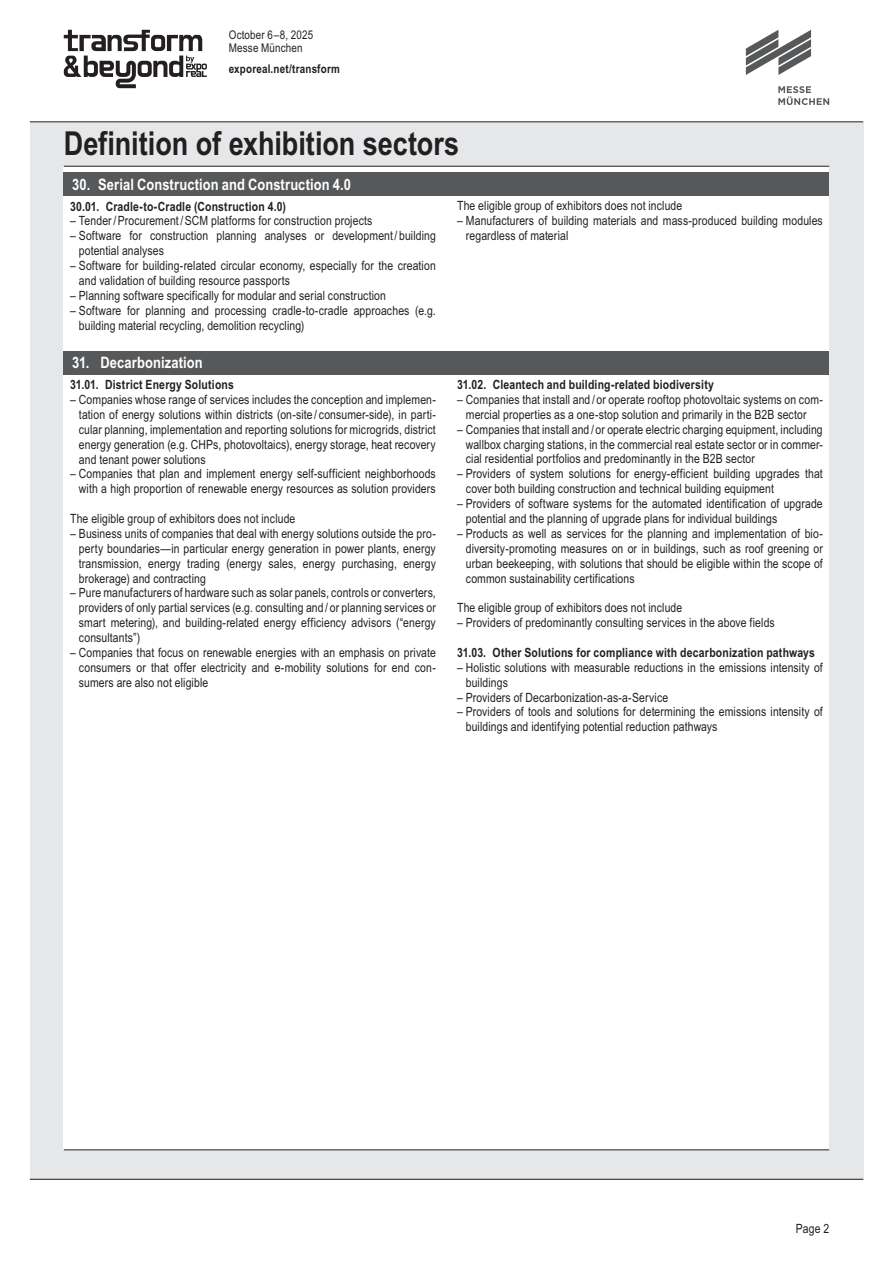
<style>
.page{position:relative;width:893px;height:1263px;background:#fff}
.page>*{position:absolute;margin:0;border:0;box-sizing:border-box;transform-origin:0 0}
.t1{font:700 33px "Arial Narrow";letter-spacing:-.005em;color:#231f20}
.t2{font:700 15.75px "Arial Narrow";letter-spacing:.005em;color:#fff}
.t3{font:12.75px/14.9px "Arial Narrow";letter-spacing:.01em;color:#231f20}
.t4{font:700 12.75px "Arial Narrow";letter-spacing:.015em;color:#231f20}
.t5{font:12px/13.5px "Arial Narrow";letter-spacing:.015em;color:#231f20}
.t6{font:700 12px "Arial Narrow";letter-spacing:.015em;color:#231f20}
</style>
<div class="page">
<svg style="left:64px;top:30px;width:143px;height:58px"></svg>
<svg style="left:746px;top:30px;width:65px;height:45px"></svg>
<svg style="left:778px;top:86px;width:51px;height:19px"></svg>
<div style="left:30px;top:122px;width:833px;height:1057px;background:#e6e7e9"></div>
<hr style="left:30px;top:1179px;width:833px;height:1px;background:#231f20">
<div style="left:64px;top:167px;width:765px;height:983px;background:#fff"></div>
<hr style="left:30px;top:121px;width:833px;height:1px;background:#231f20">
<hr style="left:64px;top:1149px;width:765px;height:1px;background:#231f20">
<hr style="left:64px;top:166px;width:765px;height:1px;background:#231f20">
<div style="left:64px;top:172px;width:765px;height:24px;background:#57585a"></div>
<div style="left:64px;top:351px;width:765px;height:23px;background:#57585a"></div>
<p class="t5" style="left:229px;top:27px;width:86px">October 6–8, 2025<br>Messe München</p>
<p class="t6" style="left:229px;top:60px;width:113px">exporeal.net/transform</p>
<h1 class="t1" style="left:64px;top:118px;width:397px">Definition of exhibition sectors</h1>
<p class="t2" style="left:72px;top:172px;width:280px">30. Serial Construction and Construction 4.0</p>
<p class="t4" style="left:70px;top:196px;width:217px">30.01. Cradle-to-Cradle (Construction 4.0)</p>
<p class="t3" style="left:70px;top:213px;width:304px">– Tender/Procurement /SCM platforms for construction projects</p>
<p class="t3" style="left:79px;top:228px;width:358px;text-indent:-9px">– Software for construction planning analyses or development / building potential analyses</p>
<p class="t3" style="left:79px;top:258px;width:358px;text-indent:-9px">– Software for building-related circular economy, especially for the creation and validation of building resource passports</p>
<p class="t3" style="left:70px;top:287px;width:317px">– Planning software specifically for modular and serial construction</p>
<p class="t3" style="left:79px;top:302px;width:358px;text-indent:-9px">– Software for planning and processing cradle-to-cradle approaches (e.g. building material recycling, demolition recycling)</p>
<p class="t2" style="left:72px;top:351px;width:132px">31. Decarbonization</p>
<p class="t4" style="left:70px;top:375px;width:165px">31.01. District Energy Solutions</p>
<p class="t3" style="left:79px;top:392px;width:358px;text-align:justify;text-indent:-9px">– Companies whose range of services includes the conception and implemen&shy;tation of energy solutions within districts (on-site / consumer-side), in parti&shy;cular planning, implementation and reporting solutions for microgrids, district energy generation (e.g. CHPs, photovoltaics), energy storage, heat recovery and tenant power solutions</p>
<p class="t3" style="left:70px;top:466px;width:367px;text-align:right">– Companies that plan and implement energy self-sufficient neighborhoods with a high proportion of renewable energy resources as solution providers</p>
<p class="t3" style="left:70px;top:511px;width:227px">The eligible group of exhibitors does not include</p>
<p class="t3" style="left:79px;top:525px;width:359px;text-align:justify;text-indent:-9px">– Business units of companies that deal with energy solutions outside the pro&shy;perty boundaries—in particular energy generation in power plants, energy transmission, energy trading (energy sales, energy purchasing, energy brokerage) and contracting</p>
<p class="t3" style="left:79px;top:585px;width:358px;text-align:justify;text-indent:-9px">– Pure manufacturers of hardware such as solar panels, controls or converters, providers of only partial services (e.g. consulting and / or planning services or smart metering), and building-related energy efficiency advisors (“energy consultants”)</p>
<p class="t3" style="left:79px;top:644px;width:358px;text-align:justify;text-indent:-9px">– Companies that focus on renewable energies with an emphasis on private consumers or that offer electricity and e-mobility solutions for end con&shy;sumers are also not eligible</p>
<p class="t3" style="left:457px;top:198px;width:227px">The eligible group of exhibitors does not include</p>
<p class="t3" style="left:466px;top:213px;width:358px;text-indent:-9px">– Manufacturers of building materials and mass-produced building modules regardless of material</p>
<p class="t4" style="left:457px;top:375px;width:258px">31.02. Cleantech and building-related biodiversity</p>
<p class="t3" style="left:457px;top:391px;width:367px;text-align:center">– Companies that install and / or operate rooftop photovoltaic systems on com&shy;mercial properties as a one-stop solution and primarily in the B2B sector</p>
<p class="t3" style="left:466px;top:421px;width:358px;text-align:justify;text-indent:-9px">– Companies that install and / or operate electric charging equipment, including wallbox charging stations, in the commercial real estate sector or in commer&shy;cial residential portfolios and predominantly in the B2B sector</p>
<p class="t3" style="left:466px;top:466px;width:358px;text-indent:-9px">– Providers of system solutions for energy-efficient building upgrades that cover both building construction and technical building equipment</p>
<p class="t3" style="left:466px;top:496px;width:358px;text-indent:-9px">– Providers of software systems for the automated identification of upgrade potential and the planning of upgrade plans for individual buildings</p>
<p class="t3" style="left:466px;top:525px;width:358px;text-align:justify;text-indent:-9px">– Products as well as services for the planning and implementation of bio&shy;diversity-promoting measures on or in buildings, such as roof greening or urban beekeeping, with solutions that should be eligible within the scope of common sustainability certifications</p>
<p class="t3" style="left:457px;top:600px;width:227px">The eligible group of exhibitors does not include</p>
<p class="t3" style="left:457px;top:615px;width:319px">– Providers of predominantly consulting services in the above fields</p>
<p class="t4" style="left:457px;top:643px;width:359px">31.03. Other Solutions for compliance with decarbonization pathways</p>
<p class="t3" style="left:466px;top:659px;width:358px;text-indent:-9px">– Holistic solutions with measurable reductions in the emissions intensity of buildings</p>
<p class="t3" style="left:457px;top:689px;width:213px">– Providers of Decarbonization-as-a-Service</p>
<p class="t3" style="left:466px;top:704px;width:358px;text-indent:-9px">– Providers of tools and solutions for determining the emissions intensity of buildings and identifying potential reduction pathways</p>
<p class="t3" style="left:796px;top:1221px;width:35px">Page 2</p>
</div>
